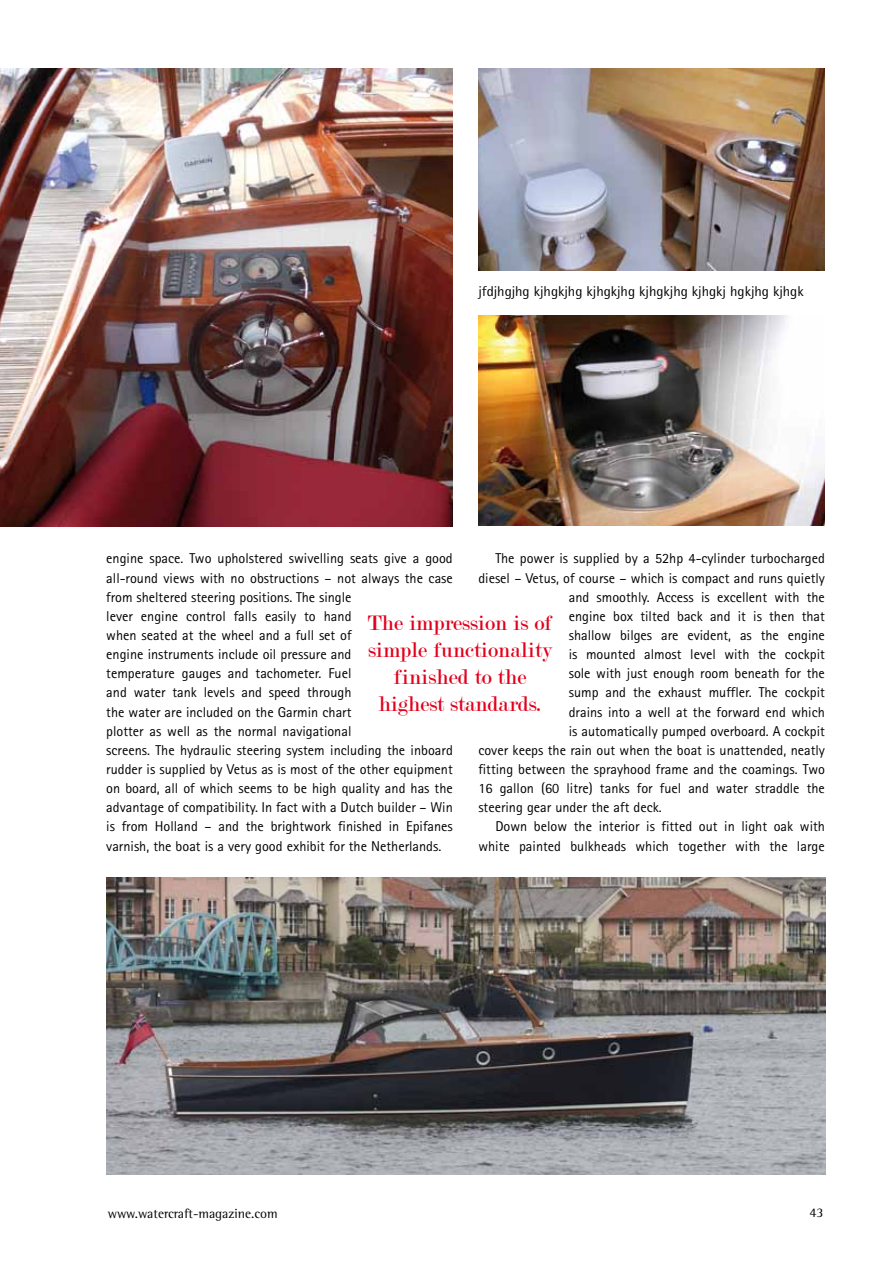
<style>
.page{position:relative;width:893px;height:1263px;background:#fff}
.page>*{position:absolute;margin:0;border:0;box-sizing:border-box;transform-origin:0 0}
.t1{font:22.5px/27px "Modern";color:#e2001c;text-align:center}
.t2{font:14.25px/19.2px "Rotis Sans Serif";color:#000}
.t3{font:14.25px "Rotis Semi Sans";color:#000}
.t4{font:13.5px "Rotis Semi Serif";color:#000}
</style>
<div class="page">
<img style="left:106px;top:878px;width:719px;height:297px">
<img style="left:0;top:68px;width:453px;height:459px">
<img style="left:478px;top:68px;width:347px;height:202px">
<img style="left:478px;top:315px;width:347px;height:210px">
<p class="t3" style="left:478px;top:282px;width:327px">jfdjhgjhg kjhgkjhg kjhgkjhg kjhgkjhg kjhgkj hgkjhg kjhgk</p>
<p class="t2" style="left:106px;top:549px;width:348px">engine space. Two upholstered swivelling seats give a good all-round views with no obstructions – not always the case from sheltered steering positions. The single<br>lever engine control falls easily to hand<br>when seated at the wheel and a full set of<br>engine instruments include oil pressure and<br>temperature gauges and tachometer. Fuel<br>and water tank levels and speed through<br>the water are included on the Garmin chart<br>plotter as well as the normal navigational<br>screens. The hydraulic steering system including the inboard rudder is supplied by Vetus as is most of the other equipment on board, all of which seems to be high quality and has the advantage of compatibility. In fact with a Dutch builder – Win is from Holland – and the brightwork finished in Epifanes varnish, the boat is a very good exhibit for the Netherlands.</p>
<p class="t2" style="left:495px;top:549px;width:331px">The power is supplied by a 52hp 4-cylinder turbocharged</p>
<p class="t2" style="left:478px;top:568px;width:348px">diesel – Vetus, of course – which is compact and runs quietly</p>
<p class="t2" style="left:569px;top:587px;width:258px">and smoothly. Access is excellent with the</p>
<p class="t2" style="left:569px;top:606px;width:258px">engine box tilted back and it is then that</p>
<p class="t2" style="left:569px;top:625px;width:258px">shallow bilges are evident, as the engine</p>
<p class="t2" style="left:569px;top:645px;width:258px">is mounted almost level with the cockpit</p>
<p class="t2" style="left:569px;top:664px;width:258px">sole with just enough room beneath for the</p>
<p class="t2" style="left:569px;top:683px;width:258px">sump and the exhaust muffler. The cockpit</p>
<p class="t2" style="left:569px;top:702px;width:258px">drains into a well at the forward end which</p>
<p class="t2" style="left:569px;top:721px;width:258px">is automatically pumped overboard. A cockpit</p>
<p class="t2" style="left:478px;top:740px;width:348px">cover keeps the rain out when the boat is unattended, neatly</p>
<p class="t2" style="left:478px;top:759px;width:348px">fitting between the sprayhood frame and the coamings. Two</p>
<p class="t2" style="left:478px;top:779px;width:348px">16 gallon (60 litre) tanks for fuel and water straddle the</p>
<p class="t2" style="left:478px;top:798px;width:185px">steering gear under the aft deck.</p>
<p class="t2" style="left:495px;top:817px;width:331px">Down below the interior is fitted out in light oak with</p>
<p class="t2" style="left:478px;top:836px;width:348px">white painted bulkheads which together with the large</p>
<h1 class="t1" style="left:368px;top:609px;width:186px">The impression is of simple functionality finished to the highest standards.</h1>
<p class="t4" style="left:108px;top:1206px;width:171px">www.watercraft-magazine.com</p>
<p class="t4" style="left:809px;top:1205px;width:16px">43</p>
</div>
